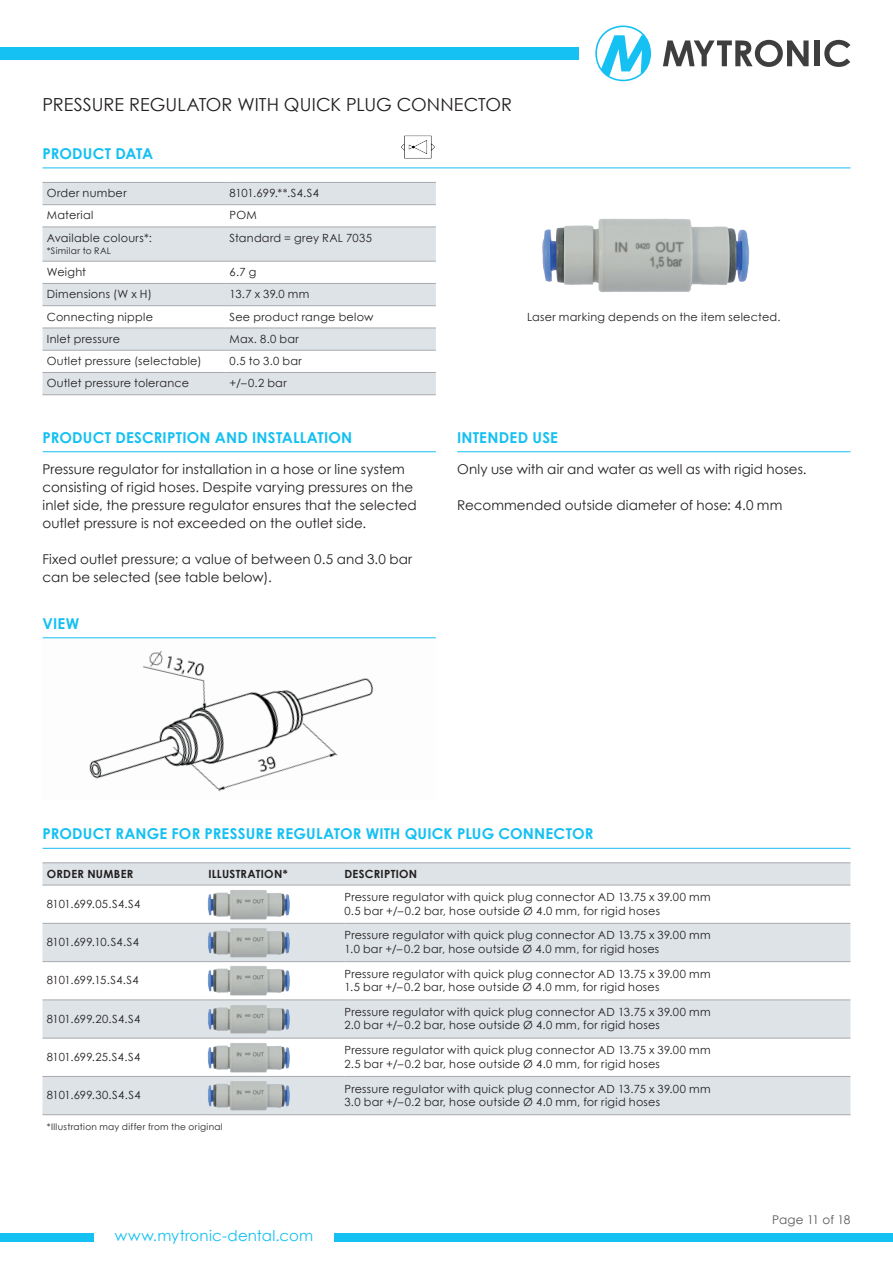
<style>
.page{position:relative;width:893px;height:1263px;background:#fff}
.page>*{position:absolute;margin:0;border:0;box-sizing:border-box;transform-origin:0 0}
.t1{font:18px "Century Gothic";color:#231f20}
.t2{font:700 15px "Century Gothic";letter-spacing:.015em;color:#15c0f2}
.t3{font:15px "Century Gothic";letter-spacing:.015em;color:#15c0f2}
.t4{font:13.5px/18px "Century Gothic";letter-spacing:.005em;color:#231f20}
.t5{font:12px "Century Gothic";letter-spacing:-.005em;color:#57585a}
.t6{font:11.25px/13.5px "Century Gothic";letter-spacing:.025em;color:#231f20}
.t7{font:700 11.25px "Century Gothic";letter-spacing:.025em;color:#231f20}
.t8{font:11.25px "Century Gothic";letter-spacing:-.01em;color:#231f20}
.t9{font:11.25px "Century Gothic";color:#231f20}
.t10{font:9px "Century Gothic";letter-spacing:.035em;color:#231f20}
</style>
<div class="page">
<div style="left:0;top:1233px;width:94px;height:9px;background:#15c0f2"></div>
<div style="left:334px;top:1233px;width:559px;height:9px;background:#15c0f2"></div>
<svg style="left:663px;top:40px;width:146px;height:27px"></svg>
<div style="left:815px;top:40px;width:5px;height:26px;background:#3e3e3f"></div>
<svg style="left:824px;top:40px;width:26px;height:27px"></svg>
<svg style="left:595px;top:26px;width:56px;height:55px"></svg>
<div style="left:0;top:47px;width:578px;height:13px;background:#15c0f2"></div>
<img style="left:542px;top:218px;width:208px;height:74px">
<img style="left:43px;top:638px;width:393px;height:154px">
<hr style="left:43px;top:168px;width:807px;height:1px;background:#15c0f2">
<div style="left:43px;top:183px;width:393px;height:211px;background:#dde3e7"></div>
<svg style="left:43px;top:205px;width:393px;height:167px"></svg>
<hr style="left:43px;top:182px;width:182px;height:1px;background:#a8a9ad">
<hr style="left:225px;top:182px;width:211px;height:1px;background:#a8a9ad">
<hr style="left:43px;top:204px;width:182px;height:1px;background:#a8a9ad">
<hr style="left:225px;top:204px;width:211px;height:1px;background:#a8a9ad">
<hr style="left:43px;top:227px;width:182px;height:1px;background:#a8a9ad">
<hr style="left:225px;top:227px;width:211px;height:1px;background:#a8a9ad">
<hr style="left:43px;top:261px;width:182px;height:1px;background:#a8a9ad">
<hr style="left:225px;top:261px;width:211px;height:1px;background:#a8a9ad">
<hr style="left:43px;top:283px;width:182px;height:1px;background:#a8a9ad">
<hr style="left:225px;top:283px;width:211px;height:1px;background:#a8a9ad">
<hr style="left:43px;top:305px;width:182px;height:1px;background:#a8a9ad">
<hr style="left:225px;top:305px;width:211px;height:1px;background:#a8a9ad">
<hr style="left:43px;top:328px;width:182px;height:1px;background:#a8a9ad">
<hr style="left:225px;top:328px;width:211px;height:1px;background:#a8a9ad">
<hr style="left:43px;top:350px;width:182px;height:1px;background:#a8a9ad">
<hr style="left:225px;top:350px;width:211px;height:1px;background:#a8a9ad">
<hr style="left:43px;top:372px;width:182px;height:1px;background:#a8a9ad">
<hr style="left:225px;top:372px;width:211px;height:1px;background:#a8a9ad">
<hr style="left:43px;top:394px;width:182px;height:1px;background:#a8a9ad">
<hr style="left:225px;top:394px;width:211px;height:1px;background:#a8a9ad">
<hr style="left:43px;top:451px;width:393px;height:1px;background:#15c0f2">
<hr style="left:457px;top:451px;width:393px;height:1px;background:#15c0f2">
<hr style="left:43px;top:637px;width:393px;height:1px;background:#15c0f2">
<hr style="left:43px;top:848px;width:807px;height:1px;background:#15c0f2">
<svg style="left:43px;top:863px;width:807px;height:22px;background:#dbe0e4"></svg>
<svg style="left:43px;top:896px;width:807px;height:170px"></svg>
<div style="left:43px;top:1077px;width:807px;height:37px;background:#dde3e7"></div>
<hr style="left:43px;top:862px;width:161px;height:1px;background:#a8a9ad">
<hr style="left:204px;top:862px;width:140px;height:1px;background:#a8a9ad">
<hr style="left:344px;top:862px;width:506px;height:1px;background:#a8a9ad">
<hr style="left:43px;top:885px;width:161px;height:1px;background:#a8a9ad">
<hr style="left:204px;top:885px;width:140px;height:1px;background:#a8a9ad">
<hr style="left:344px;top:885px;width:506px;height:1px;background:#a8a9ad">
<hr style="left:43px;top:923px;width:161px;height:1px;background:#a8a9ad">
<hr style="left:204px;top:923px;width:140px;height:1px;background:#a8a9ad">
<hr style="left:344px;top:923px;width:506px;height:1px;background:#a8a9ad">
<hr style="left:43px;top:961px;width:161px;height:1px;background:#a8a9ad">
<hr style="left:204px;top:961px;width:140px;height:1px;background:#a8a9ad">
<hr style="left:344px;top:961px;width:506px;height:1px;background:#a8a9ad">
<hr style="left:43px;top:999px;width:161px;height:1px;background:#a8a9ad">
<hr style="left:204px;top:999px;width:140px;height:1px;background:#a8a9ad">
<hr style="left:344px;top:999px;width:506px;height:1px;background:#a8a9ad">
<hr style="left:43px;top:1038px;width:161px;height:1px;background:#a8a9ad">
<hr style="left:204px;top:1038px;width:140px;height:1px;background:#a8a9ad">
<hr style="left:344px;top:1038px;width:506px;height:1px;background:#a8a9ad">
<hr style="left:43px;top:1076px;width:161px;height:1px;background:#a8a9ad">
<hr style="left:204px;top:1076px;width:140px;height:1px;background:#a8a9ad">
<hr style="left:344px;top:1076px;width:506px;height:1px;background:#a8a9ad">
<hr style="left:43px;top:1114px;width:161px;height:1px;background:#a8a9ad">
<hr style="left:204px;top:1114px;width:140px;height:1px;background:#a8a9ad">
<hr style="left:344px;top:1114px;width:506px;height:1px;background:#a8a9ad">
<img style="left:204px;top:890px;width:85px;height:31px">
<img style="left:204px;top:926px;width:85px;height:33px">
<img style="left:204px;top:964px;width:85px;height:33px">
<img style="left:204px;top:1002px;width:85px;height:34px">
<img style="left:204px;top:1040px;width:85px;height:33px">
<img style="left:204px;top:1079px;width:85px;height:33px">
<img style="left:401px;top:135px;width:34px;height:33px">
<h1 class="t1" style="left:43px;top:92px;width:471px">PRESSURE REGULATOR WITH QUICK PLUG CONNECTOR</h1>
<h2 class="t2" style="left:43px;top:142px;width:112px">PRODUCT DATA</h2>
<p class="t6" style="left:47px;top:186px;width:81px">Order number</p>
<p class="t9" style="left:230px;top:185px;width:91px">8101.699.**.S4.S4</p>
<p class="t6" style="left:47px;top:208px;width:48px">Material</p>
<p class="t6" style="left:230px;top:208px;width:29px">POM</p>
<p class="t6" style="left:47px;top:231px;width:107px">Available colours*:</p>
<p class="t10" style="left:47px;top:244px;width:66px">*Similar to RAL</p>
<p class="t6" style="left:230px;top:231px;width:144px">Standard = grey RAL 7035</p>
<p class="t6" style="left:47px;top:265px;width:41px">Weight</p>
<p class="t6" style="left:230px;top:265px;width:28px">6.7 g</p>
<p class="t6" style="left:47px;top:287px;width:107px">Dimensions (W x H)</p>
<p class="t6" style="left:230px;top:287px;width:81px">13.7 x 39.0 mm</p>
<p class="t6" style="left:47px;top:309px;width:108px">Connecting nipple</p>
<p class="t6" style="left:230px;top:309px;width:145px">See product range below</p>
<p class="t6" style="left:47px;top:332px;width:75px">Inlet pressure</p>
<p class="t6" style="left:230px;top:332px;width:71px">Max. 8.0 bar</p>
<p class="t6" style="left:47px;top:354px;width:156px">Outlet pressure (selectable)</p>
<p class="t6" style="left:230px;top:354px;width:74px">0.5 to 3.0 bar</p>
<p class="t6" style="left:47px;top:376px;width:144px">Outlet pressure tolerance</p>
<p class="t6" style="left:230px;top:376px;width:59px">+/–0.2 bar</p>
<p class="t6" style="left:527px;top:310px;width:255px">Laser marking depends on the item selected.</p>
<h2 class="t2" style="left:43px;top:426px;width:311px">PRODUCT DESCRIPTION AND INSTALLATION</h2>
<p class="t4" style="left:43px;top:459px;width:376px">Pressure regulator for installation in a hose or line system consisting of rigid hoses. Despite varying pressures on the inlet side, the pressure regulator ensures that the selected outlet pressure is not exceeded on the outlet side.</p>
<p class="t4" style="left:43px;top:549px;width:371px">Fixed outlet pressure; a value of between 0.5 and 3.0 bar can be selected (see table below).</p>
<h2 class="t2" style="left:43px;top:612px;width:38px">VIEW</h2>
<h2 class="t2" style="left:457px;top:426px;width:102px">INTENDED USE</h2>
<p class="t4" style="left:457px;top:459px;width:351px">Only use with air and water as well as with rigid hoses.</p>
<p class="t4" style="left:457px;top:496px;width:327px">Recommended outside diameter of hose: 4.0 mm</p>
<h2 class="t2" style="left:43px;top:822px;width:552px">PRODUCT RANGE FOR PRESSURE REGULATOR WITH QUICK PLUG CONNECTOR</h2>
<p class="t7" style="left:47px;top:865px;width:88px">ORDER NUMBER</p>
<p class="t7" style="left:208px;top:865px;width:81px">ILLUSTRATION*</p>
<p class="t7" style="left:344px;top:865px;width:74px">DESCRIPTION</p>
<p class="t6" style="left:47px;top:897px;width:95px">8101.699.05.S4.S4</p>
<p class="t6" style="left:344px;top:890px;width:368px">Pressure regulator with quick plug connector AD 13.75 x 39.00 mm<br>0.5 bar +/–0.2 bar, hose outside Ø 4.0 mm, for rigid hoses</p>
<p class="t8" style="left:47px;top:934px;width:94px">8101.699.10.S4.S4</p>
<p class="t6" style="left:344px;top:928px;width:368px">Pressure regulator with quick plug connector AD 13.75 x 39.00 mm<br>1.0 bar +/–0.2 bar, hose outside Ø 4.0 mm, for rigid hoses</p>
<p class="t8" style="left:47px;top:972px;width:93px">8101.699.15.S4.S4</p>
<p class="t6" style="left:344px;top:967px;width:368px">Pressure regulator with quick plug connector AD 13.75 x 39.00 mm<br>1.5 bar +/–0.2 bar, hose outside Ø 4.0 mm, for rigid hoses</p>
<p class="t6" style="left:47px;top:1012px;width:95px">8101.699.20.S4.S4</p>
<p class="t6" style="left:344px;top:1005px;width:368px">Pressure regulator with quick plug connector AD 13.75 x 39.00 mm<br>2.0 bar +/–0.2 bar, hose outside Ø 4.0 mm, for rigid hoses</p>
<p class="t6" style="left:47px;top:1050px;width:95px">8101.699.25.S4.S4</p>
<p class="t6" style="left:344px;top:1043px;width:368px">Pressure regulator with quick plug connector AD 13.75 x 39.00 mm<br>2.5 bar +/–0.2 bar, hose outside Ø 4.0 mm, for rigid hoses</p>
<p class="t6" style="left:47px;top:1088px;width:95px">8101.699.30.S4.S4</p>
<p class="t6" style="left:344px;top:1081px;width:368px">Pressure regulator with quick plug connector AD 13.75 x 39.00 mm<br>3.0 bar +/–0.2 bar, hose outside Ø 4.0 mm, for rigid hoses</p>
<p class="t10" style="left:47px;top:1120px;width:177px">*Illustration may differ from the original</p>
<h2 class="t3" style="left:115px;top:1225px;width:200px">www.mytronic-dental.com</h2>
<p class="t5" style="left:772px;top:1212px;width:80px">Page 11 of 18</p>
</div>
